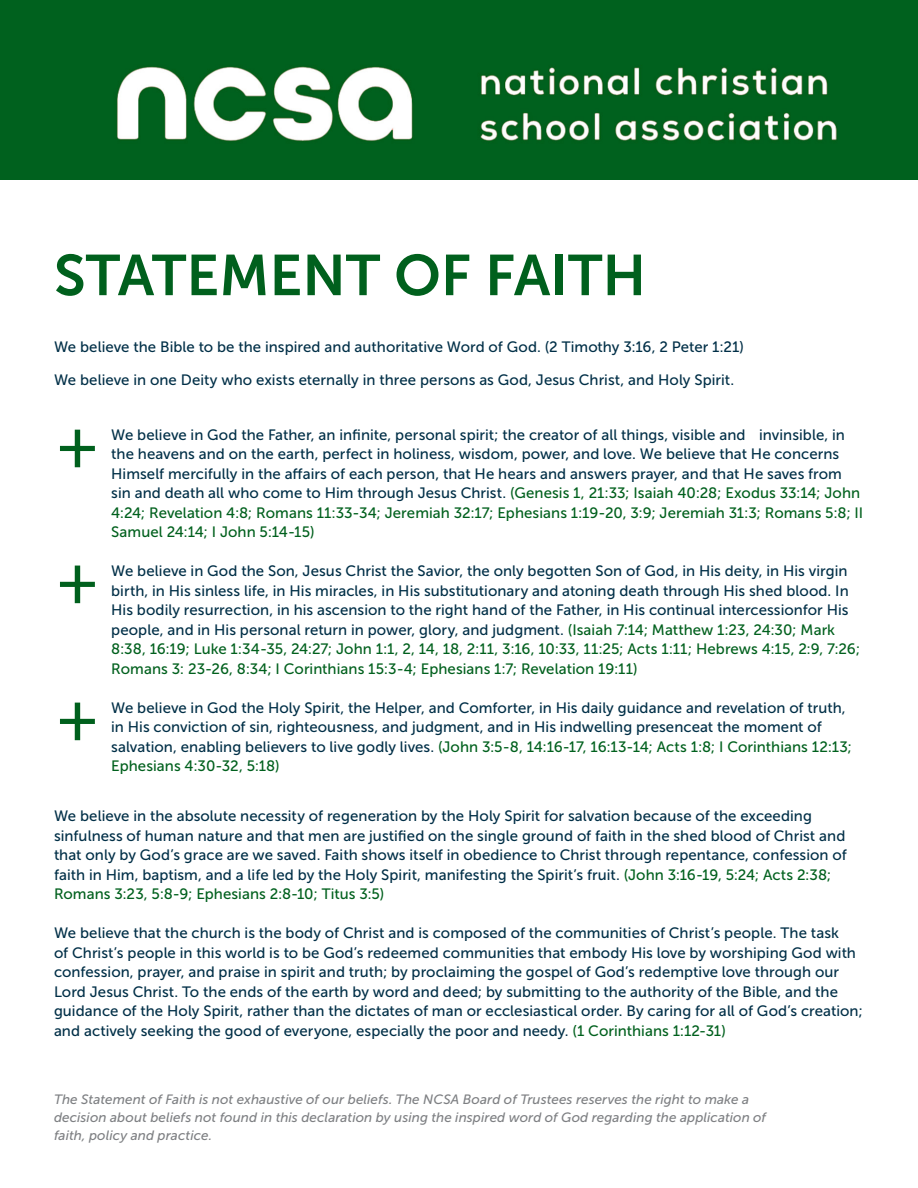
<style>
.page{position:relative;width:918px;height:1188px;background:#fff}
.page>*{position:absolute;margin:0;border:0;box-sizing:border-box;transform-origin:0 0}
.t1{font:66px "Museo Sans 500";color:#00601d}
.t2{font:57.15px "Museo Sans 700";color:#00601d}
.t3{font:15px/19.5px "Museo Sans 500";letter-spacing:.005em;color:#012f47}
.t4{font:italic 13.5px/18px "Museo Sans 500";letter-spacing:.005em;color:#7e8083}
.s1{color:#00601d}
</style>
<div class="page">
<img style="left:0;top:0;width:918px;height:179px">
<p class="t2" style="left:54px;top:244px;width:594px">STATEMENT OF FAITH</p>
<p class="t3" style="left:54px;top:338px;width:692px">We believe the Bible to be the inspired and authoritative Word of God. (2 Timothy 3:16, 2 Peter 1:21)</p>
<p class="t3" style="left:54px;top:371px;width:682px">We believe in one Deity who exists eternally in three persons as God, Jesus Christ, and Holy Spirit.</p>
<p class="t1" style="left:55px;top:408px;width:47px">+</p>
<p class="t1" style="left:55px;top:544px;width:47px">+</p>
<p class="t1" style="left:55px;top:681px;width:47px">+</p>
<p class="t3" style="left:111px;top:425px;width:754px">We believe in God the Father, an infinite, personal spirit; the creator of all things, visible and invinsible, in the heavens and on the earth, perfect in holiness, wisdom, power, and love. We believe that He concerns Himself mercifully in the affairs of each person, that He hears and answers prayer, and that He saves from sin and death all who come to Him through Jesus Christ. <span class="s1">(Genesis 1, 21:33; Isaiah 40:28; Exodus 33:14; John 4:24; Revelation 4:8; Romans 11:33-34; Jeremiah 32:17; Ephesians 1:19-20, 3:9; Jeremiah 31:3; Romans 5:8; II Samuel 24:14; I John 5:14-15)</span></p>
<p class="t3" style="left:111px;top:561px;width:750px">We believe in God the Son, Jesus Christ the Savior, the only begotten Son of God, in His deity, in His virgin birth, in His sinless life, in His miracles, in His substitutionary and atoning death through His shed blood. In His bodily resurrection, in his ascension to the right hand of the Father, in His continual intercessionfor His people, and in His personal return in power, glory, and judgment. <span class="s1">(Isaiah 7:14; Matthew 1:23, 24:30; Mark 8:38, 16:19; Luke 1:34-35, 24:27; John 1:1, 2, 14, 18, 2:11, 3:16, 10:33, 11:25; Acts 1:11; Hebrews 4:15, 2:9, 7:26; Romans 3: 23-26, 8:34; I Corinthians 15:3-4; Ephesians 1:7; Revelation 19:11)</span></p>
<p class="t3" style="left:111px;top:698px;width:742px">We believe in God the Holy Spirit, the Helper, and Comforter, in His daily guidance and revelation of truth, in His conviction of sin, righteousness, and judgment, and in His indwelling presenceat the moment of salvation, enabling believers to live godly lives. <span class="s1">(John 3:5-8, 14:16-17, 16:13-14; Acts 1:8; I Corinthians 12:13; Ephesians 4:30-32, 5:18)</span></p>
<p class="t3" style="left:54px;top:806px;width:794px">We believe in the absolute necessity of regeneration by the Holy Spirit for salvation because of the exceeding sinfulness of human nature and that men are justified on the single ground of faith in the shed blood of Christ and that only by God’s grace are we saved. Faith shows itself in obedience to Christ through repentance, confession of faith in Him, baptism, and a life led by the Holy Spirit, manifesting the Spirit’s fruit. <span class="s1">(John 3:16-19, 5:24; Acts 2:38; Romans 3:23, 5:8-9; Ephesians 2:8-10; Titus 3:5)</span></p>
<p class="t3" style="left:54px;top:923px;width:810px">We believe that the church is the body of Christ and is composed of the communities of Christ’s people. The task<br>of Christ’s people in this world is to be God’s redeemed communities that embody His love by worshiping God with confession, prayer, and praise in spirit and truth; by proclaiming the gospel of God’s redemptive love through our Lord Jesus Christ. To the ends of the earth by word and deed; by submitting to the authority of the Bible, and the guidance of the Holy Spirit, rather than the dictates of man or ecclesiastical order. By caring for all of God’s creation; and actively seeking the good of everyone, especially the poor and needy. <span class="s1">(1 Corinthians 1:12-31)</span></p>
<p class="t4" style="left:54px;top:1091px;width:714px">The Statement of Faith is not exhaustive of our beliefs. The NCSA Board of Trustees reserves the right to make a decision about beliefs not found in this declaration by using the inspired word of God regarding the application of faith, policy and practice.</p>
</div>
